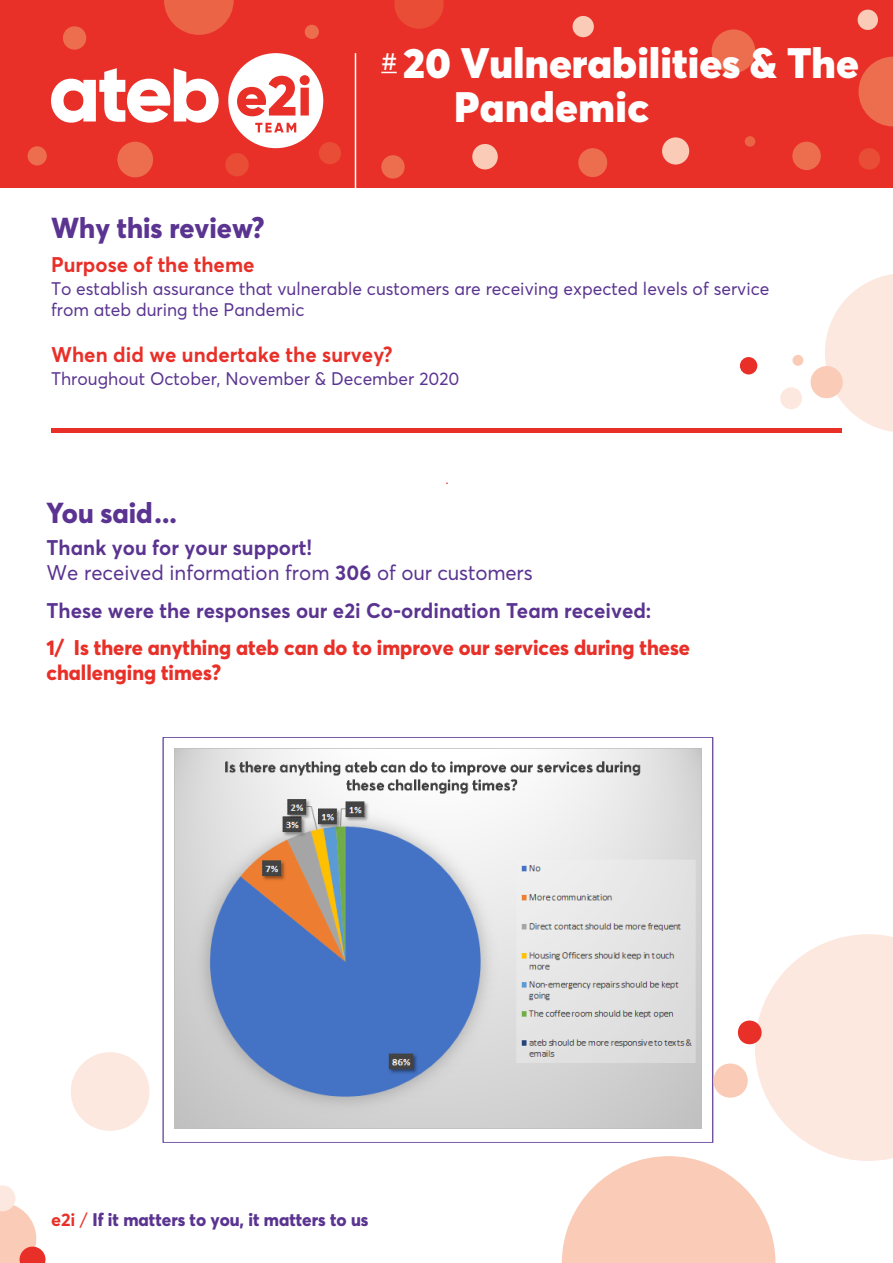
<style>
.page{position:relative;width:893px;height:1263px;background:#fff}
.page>*{position:absolute;margin:0;border:0;box-sizing:border-box;transform-origin:0 0}
.t1{font:900 42px/43.5px "Averta";color:#fff}
.t2{font:800 28.5px "Averta";color:#5a3490}
.t3{font:800 21px/25.2px "Averta";color:#e83029}
.t4{font:21px/25.2px "Averta";color:#5a3490}
.t5{font:700 21px "Averta";color:#5a3490}
.t6{font:700 21px "Averta";letter-spacing:.005em;color:#e83029}
.t7{font:18px/21.6px "Averta";color:#5a3490}
.t8{font:800 18px "Averta";color:#5a3490}
.s1{font-weight:700}
.s2{font-weight:700;color:#e83029}
.s3{font-weight:400;color:#e83029}
</style>
<div class="page">
<svg style="left:780px;top:274px;width:113px;height:158px"></svg>
<div style="left:740px;top:357px;width:17px;height:17px;background:#e83029;border-radius:50%"></div>
<div style="left:0;top:0;width:893px;height:187px;background:#e83029"></div>
<svg style="left:51px;top:68px;width:168px;height:55px"></svg>
<div style="left:228px;top:53px;width:95px;height:95px;background:#fff;border-radius:50%"></div>
<svg style="left:255px;top:123px;width:41px;height:9px"></svg>
<svg style="left:237px;top:75px;width:73px;height:41px"></svg>
<hr style="left:355px;top:53px;width:1px;height:143px;background:#fff">
<svg style="left:394px;top:0;width:50px;height:29px"></svg>
<svg style="left:858px;top:57px;width:35px;height:69px"></svg>
<div style="left:573px;top:16px;width:21px;height:21px;background:#facbb7;border-radius:50%"></div>
<div style="left:319px;top:142px;width:22px;height:22px;background:#e94d35;border-radius:50%"></div>
<div style="left:578px;top:148px;width:29px;height:29px;background:#ed6d4f;border-radius:50%"></div>
<div style="left:745px;top:136px;width:10px;height:11px;background:#ec6446;border-radius:50%"></div>
<div style="left:305px;top:25px;width:14px;height:14px;background:#ed6d4f;border-radius:50%"></div>
<div style="left:117px;top:142px;width:36px;height:35px;background:#ed6d4f;border-radius:50%"></div>
<div style="left:28px;top:146px;width:19px;height:19px;background:#ed6d4f;border-radius:50%"></div>
<div style="left:792px;top:142px;width:29px;height:28px;background:#ed6d4f;border-radius:50%"></div>
<div style="left:63px;top:26px;width:23px;height:24px;background:#ed6d4f;border-radius:50%"></div>
<div style="left:225px;top:153px;width:24px;height:23px;background:#e94d35;border-radius:50%"></div>
<div style="left:381px;top:155px;width:24px;height:24px;background:#ed6d4f;border-radius:50%"></div>
<svg style="left:164px;top:0;width:70px;height:35px"></svg>
<div style="left:712px;top:29px;width:43px;height:44px;background:#ed6d4f;border-radius:50%"></div>
<div style="left:472px;top:144px;width:26px;height:25px;background:#facbb7;border-radius:50%"></div>
<div style="left:662px;top:137px;width:27px;height:28px;background:#facbb7;border-radius:50%"></div>
<div style="left:858px;top:10px;width:20px;height:20px;background:#facbb7;border-radius:50%"></div>
<div style="left:858px;top:148px;width:22px;height:22px;background:#e94d35;border-radius:50%"></div>
<div style="left:51px;top:428px;width:791px;height:5px;background:#e83029"></div>
<div style="left:163px;top:737px;width:550px;height:406px;background:#fff;border:1px solid #5a3490"></div>
<svg style="left:0;top:1185px;width:46px;height:78px"></svg>
<svg style="left:381px;top:72px;width:16px;height:1px"></svg>
<svg style="left:71px;top:1052px;width:79px;height:79px"></svg>
<svg style="left:562px;top:934px;width:331px;height:329px"></svg>
<img style="left:175px;top:748px;width:526px;height:381px">
<h1 class="t1" style="left:454px;top:41px;width:406px;text-indent:-73px"><sup>#</sup> 20 Vulnerabilities &amp; The<br>Pandemic</h1>
<h2 class="t2" style="left:51px;top:210px;width:215px">Why this review?</h2>
<p class="t6" style="left:51px;top:251px;width:205px">Purpose of the theme</p>
<p class="t7" style="left:51px;top:277px;width:720px">To establish assurance that vulnerable customers are receiving expected levels of service from ateb during the Pandemic</p>
<p class="t6" style="left:51px;top:341px;width:343px">When did we undertake the survey?</p>
<p class="t7" style="left:51px;top:367px;width:410px">Throughout October, November &amp; December 2020</p>
<h2 class="t2" style="left:46px;top:494px;width:132px">You said . . .</h2>
<p class="t4" style="left:46px;top:535px;width:488px"><span class="s1">Thank you for your support!<br></span>We received information from <span class="s1">306</span> of our customers</p>
<p class="t5" style="left:46px;top:597px;width:606px">These were the responses our e2i Co-ordination Team received:</p>
<p class="t3" style="left:46px;top:634px;width:645px">1/ Is there anything ateb can do to improve our services during these challenging times?</p>
<p class="t8" style="left:51px;top:1208px;width:319px"><span class="s2">e2i</span> <span class="s3">/</span> If it matters to you, it matters to us</p>
</div>
